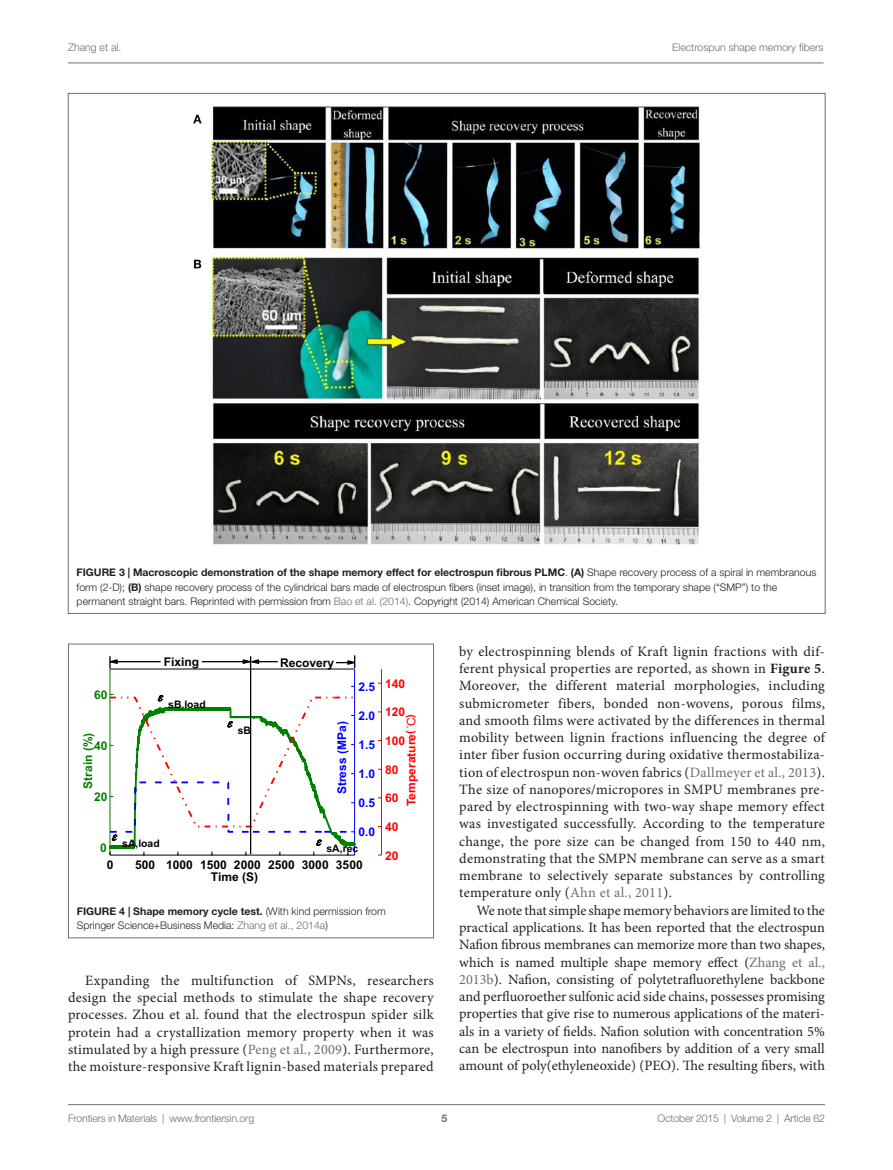
<style>
.page{position:relative;width:893px;height:1170px;background:#fff}
.page>*{position:absolute;margin:0;border:0;box-sizing:border-box;transform-origin:0 0}
.t1{font:14.25px/17.2px "Minion Pro";letter-spacing:.01em;color:#231f20;text-align:justify}
.t2{font:700 12px "Arial";color:#000}
.t3{font:700 12px "Arial";color:#f00}
.t4{font:700 12px "Arial";color:#00f}
.t5{font:700 12px "Arial";color:#008000}
.t6{font:300 10.5px/14.2px "Helvetica Neue LT Std";color:#231f20}
.t7{font:300 10.5px "Helvetica Neue LT Std";letter-spacing:-.015em;color:#6c6d70}
.t8{font:700 10.5px "Helvetica Neue LT Std";color:#6c6d70}
.t9{font:700 10.35px "Arial";color:#000}
.t10{font:4.95px "Times New Roman";color:#f00}
.s1{font-weight:700}
.s2{color:#6c6d70}
.s3{font-weight:400}
</style>
<div class="page">
<img style="left:193px;top:106px;width:507px;height:439px">
<hr style="left:381px;top:669px;width:1px;height:186px;background:#f00">
<svg style="left:108px;top:612px;width:248px;height:327px"></svg>
<div style="left:68px;top:644px;width:366px;height:294px;border:1px solid #6c6d70"></div>
<hr style="left:68px;top:1104px;width:757px;height:1px;background:#6c6d70">
<hr style="left:68px;top:63px;width:756px;height:1px;background:#6c6d70">
<svg style="left:108px;top:655px;width:248px;height:200px"></svg>
<p class="t7" style="left:68px;top:41px;width:55px">Zhang et al.</p>
<p class="t7" style="left:672px;top:41px;width:153px">Electrospun shape memory fibers</p>
<p class="t6" style="left:77px;top:565px;width:741px"><span class="s1">FIGURE 3 | Macroscopic demonstration of the shape memory effect for electrospun fibrous PLMC</span>. <span class="s1">(A)</span> Shape recovery process of a spiral in membranous form (2-D); <span class="s1">(B)</span> shape recovery process of the cylindrical bars made of electrospun fibers (inset image), in transition from the temporary shape (“SMP”) to the permanent straight bars. Reprinted with permission from <span class="s2">Bao et al. (2014)</span>. Copyright (2014) American Chemical Society.</p>
<p class="t5" style="left:94px;top:686px;width:15px">60</p>
<p class="t5" style="left:80px;top:788px;width:57px;rotate:-90deg">Strain (%)</p>
<p class="t5" style="left:94px;top:737px;width:15px">40</p>
<p class="t5" style="left:94px;top:788px;width:15px">20</p>
<p class="t5" style="left:100px;top:839px;width:8px">0</p>
<p class="t2" style="left:164px;top:653px;width:37px">Fixing</p>
<p class="t2" style="left:280px;top:654px;width:56px">Recovery</p>
<p class="t9" style="left:168px;top:697px;width:39px">sB,load</p>
<p class="t9" style="left:238px;top:723px;width:15px">sB</p>
<p class="t4" style="left:334px;top:794px;width:74px;rotate:-90deg">Stress (MPa)</p>
<p class="t4" style="left:358px;top:678px;width:18px">2.5</p>
<p class="t4" style="left:358px;top:707px;width:18px">2.0</p>
<p class="t4" style="left:358px;top:737px;width:18px">1.5</p>
<p class="t4" style="left:358px;top:766px;width:18px">1.0</p>
<p class="t4" style="left:358px;top:795px;width:18px">0.5</p>
<p class="t4" style="left:358px;top:824px;width:18px">0.0</p>
<p class="t9" style="left:122px;top:836px;width:39px">sA,load</p>
<p class="t9" style="left:327px;top:842px;width:33px">sA,rec</p>
<p class="t2" style="left:107px;top:856px;width:8px">0</p>
<p class="t2" style="left:135px;top:856px;width:229px">500 1000 1500 2000 2500 3000 3500</p>
<p class="t2" style="left:211px;top:868px;width:49px">Time (S)</p>
<p class="t3" style="left:385px;top:675px;width:22px">140</p>
<p class="t3" style="left:385px;top:704px;width:22px">120</p>
<p class="t3" style="left:403px;top:805px;width:93px;rotate:-90deg">Temperature <sup>(</sup> <span class="s3">C</span><sup>)</sup></p>
<p class="t10" style="left:404px;top:728px;width:4px;rotate:-90deg">o</p>
<p class="t3" style="left:385px;top:732px;width:22px">100</p>
<p class="t3" style="left:385px;top:761px;width:15px">80</p>
<p class="t3" style="left:385px;top:790px;width:15px">60</p>
<p class="t3" style="left:385px;top:818px;width:15px">40</p>
<p class="t3" style="left:385px;top:847px;width:15px">20</p>
<p class="t6" style="left:77px;top:904px;width:310px"><span class="s1">FIGURE 4 | Shape memory cycle test.</span> (With kind permission from<br>Springer Science+Business Media: <span class="s2">Zhang et al., 2014a</span>)</p>
<p class="t1" style="left:68px;top:971px;width:367px;text-indent:17px">Expanding the multifunction of SMPNs, researchers design the special methods to stimulate the shape recovery processes. Zhou et al. found that the electrospun spider silk protein had a crystallization memory property when it was stimulated by a high pressure (<span class="s2">Peng et al., 2009</span>). Furthermore, the moisture-responsive Kraft lignin-based materials prepared</p>
<p class="t1" style="left:459px;top:642px;width:367px">by electrospinning blends of Kraft lignin fractions with dif&shy;ferent physical properties are reported, as shown in <span class="s1">Figure 5</span>.<br>Moreover, the different material morphologies, including submicrometer fibers, bonded non-wovens, porous films, and smooth films were activated by the differences in thermal mobility between lignin fractions influencing the degree of inter fiber fusion occurring during oxidative thermostabiliza&shy;tion of electrospun non-woven fabrics (<span class="s2">Dallmeyer et al., 2013</span>).<br>The size of nanopores/micropores in SMPU membranes pre&shy;pared by electrospinning with two-way shape memory effect was investigated successfully. According to the temperature change, the pore size can be changed from 150 to 440 nm, demonstrating that the SMPN membrane can serve as a smart membrane to selectively separate substances by controlling temperature only (<span class="s2">Ahn et al., 2011</span>).</p>
<p class="t1" style="left:459px;top:901px;width:367px;text-indent:17px">We note that simple shape memory behaviors are limited to the practical applications. It has been reported that the electrospun Nafion fibrous membranes can memorize more than two shapes, which is named multiple shape memory effect (<span class="s2">Zhang et al., 2013b</span>). Nafion, consisting of polytetrafluorethylene backbone and perfluoroether sulfonic acid side chains, possesses promising properties that give rise to numerous applications of the materi&shy;als in a variety of fields. Nafion solution with concentration 5% can be electrospun into nanofibers by addition of a very small amount of poly(ethyleneoxide) (PEO). The resulting fibers, with</p>
<p class="t7" style="left:68px;top:1111px;width:188px">Frontiers in Materials | www.frontiersin.org</p>
<p class="t8" style="left:441px;top:1111px;width:7px">5</p>
<p class="t7" style="left:658px;top:1111px;width:169px">October 2015 | Volume 2 | Article 62</p>
</div>
